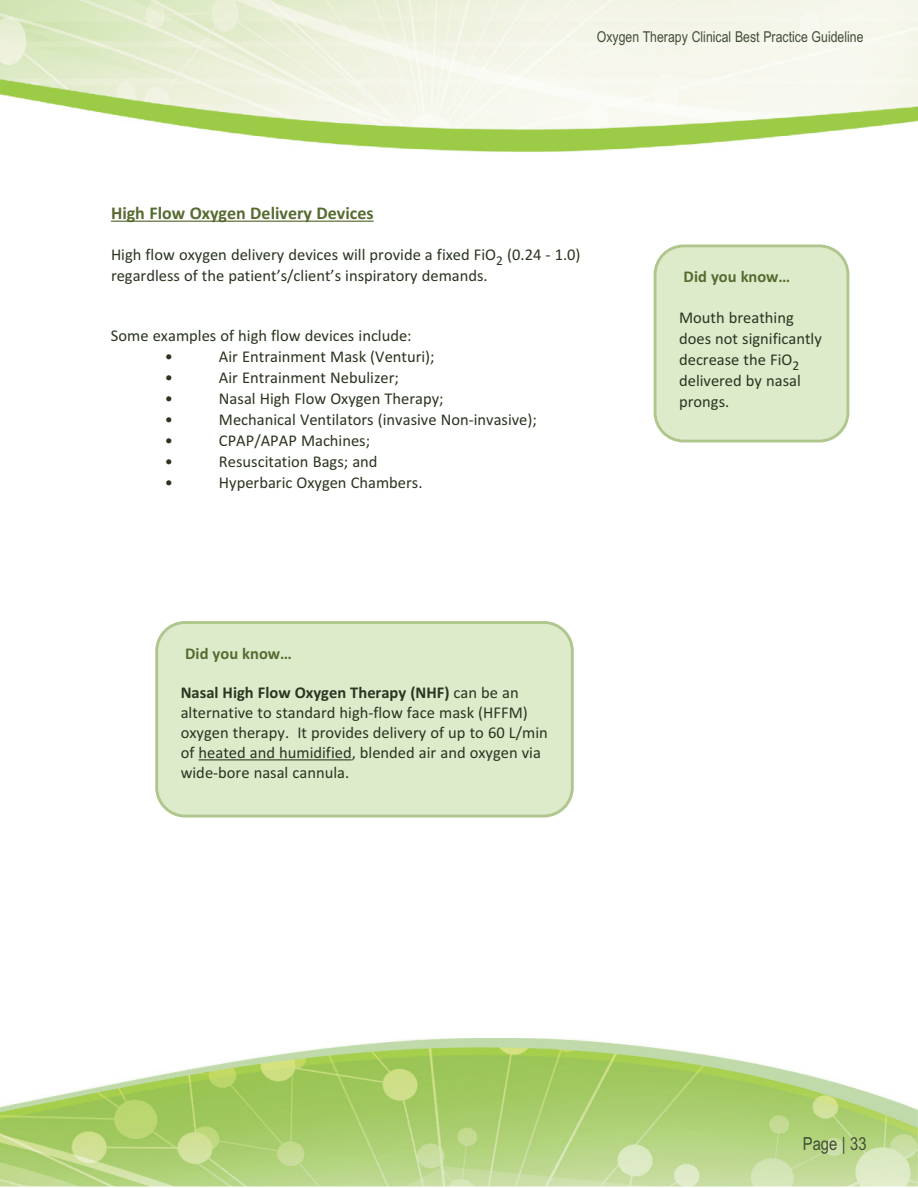
<style>
.page{position:relative;width:918px;height:1188px;background:#fff}
.page>*{position:absolute;margin:0;border:0;box-sizing:border-box;transform-origin:0 0}
.t1{font:700 18px "Calibri";color:#556b2f}
.t2{font:18px "Arial Narrow";color:#414d36}
.t3{font:16.5px/21px "Calibri";color:#2a3520}
.t4{font:700 16.5px "Calibri";color:#556b2f}
.t5{font:15px "Arial Narrow";color:#414d36}
.s1{font-weight:700}
</style>
<div class="page">
<img style="left:0;top:0;width:918px;height:152px">
<img style="left:0;top:1038px;width:918px;height:148px">
<hr style="left:111px;top:221px;width:263px;height:1px;background:#556b2f">
<svg style="left:654px;top:244px;width:195px;height:198px;background:#dbe9c9"></svg>
<div style="left:155px;top:621px;width:419px;height:197px;background:#ddebcb"></div>
<hr style="left:199px;top:759px;width:153px;height:1px;background:#2a3520">
<p class="t5" style="left:597px;top:28px;width:268px">Oxygen Therapy Clinical Best Practice Guideline</p>
<p class="t1" style="left:111px;top:202px;width:264px">High Flow Oxygen Delivery Devices</p>
<p class="t3" style="left:111px;top:244px;width:471px">High flow oxygen delivery devices will provide a fixed FiO<sub>2</sub> (0.24 - 1.0) regardless of the patient’s/client’s inspiratory demands.</p>
<p class="t3" style="left:165px;top:325px;width:248px;text-indent:-54px">Some examples of high flow devices include: •</p>
<p class="t3" style="left:219px;top:346px;width:217px">Air Entrainment Mask (Venturi);</p>
<p class="t3" style="left:165px;top:367px;width:10px">•</p>
<p class="t3" style="left:219px;top:367px;width:181px">Air Entrainment Nebulizer;</p>
<p class="t3" style="left:165px;top:388px;width:10px">•</p>
<p class="t3" style="left:219px;top:388px;width:226px">Nasal High Flow Oxygen Therapy;</p>
<p class="t3" style="left:165px;top:409px;width:10px">•</p>
<p class="t3" style="left:219px;top:409px;width:319px">Mechanical Ventilators (invasive Non-invasive);</p>
<p class="t3" style="left:165px;top:430px;width:10px">•</p>
<p class="t3" style="left:219px;top:430px;width:153px">CPAP/APAP Machines;</p>
<p class="t3" style="left:165px;top:451px;width:10px">•</p>
<p class="t3" style="left:219px;top:451px;width:160px">Resuscitation Bags; and</p>
<p class="t3" style="left:165px;top:472px;width:10px">•</p>
<p class="t3" style="left:219px;top:472px;width:205px">Hyperbaric Oxygen Chambers.</p>
<p class="t4" style="left:185px;top:644px;width:108px">Did you know…</p>
<p class="t3" style="left:181px;top:683px;width:369px;line-height:19.8px"><span class="s1">Nasal High Flow Oxygen Therapy (NHF)</span> can be an alternative to standard high-flow face mask (HFFM) oxygen therapy. It provides delivery of up to 60 L/min of heated and humidified, blended air and oxygen via wide-bore nasal cannula.</p>
<p class="t4" style="left:684px;top:267px;width:108px">Did you know…</p>
<p class="t3" style="left:679px;top:307px;width:144px">Mouth breathing does not significantly decrease the FiO<sub>2 </sub>delivered by nasal prongs.</p>
<p class="t2" style="left:803px;top:1134px;width:65px">Page | 33</p>
</div>
